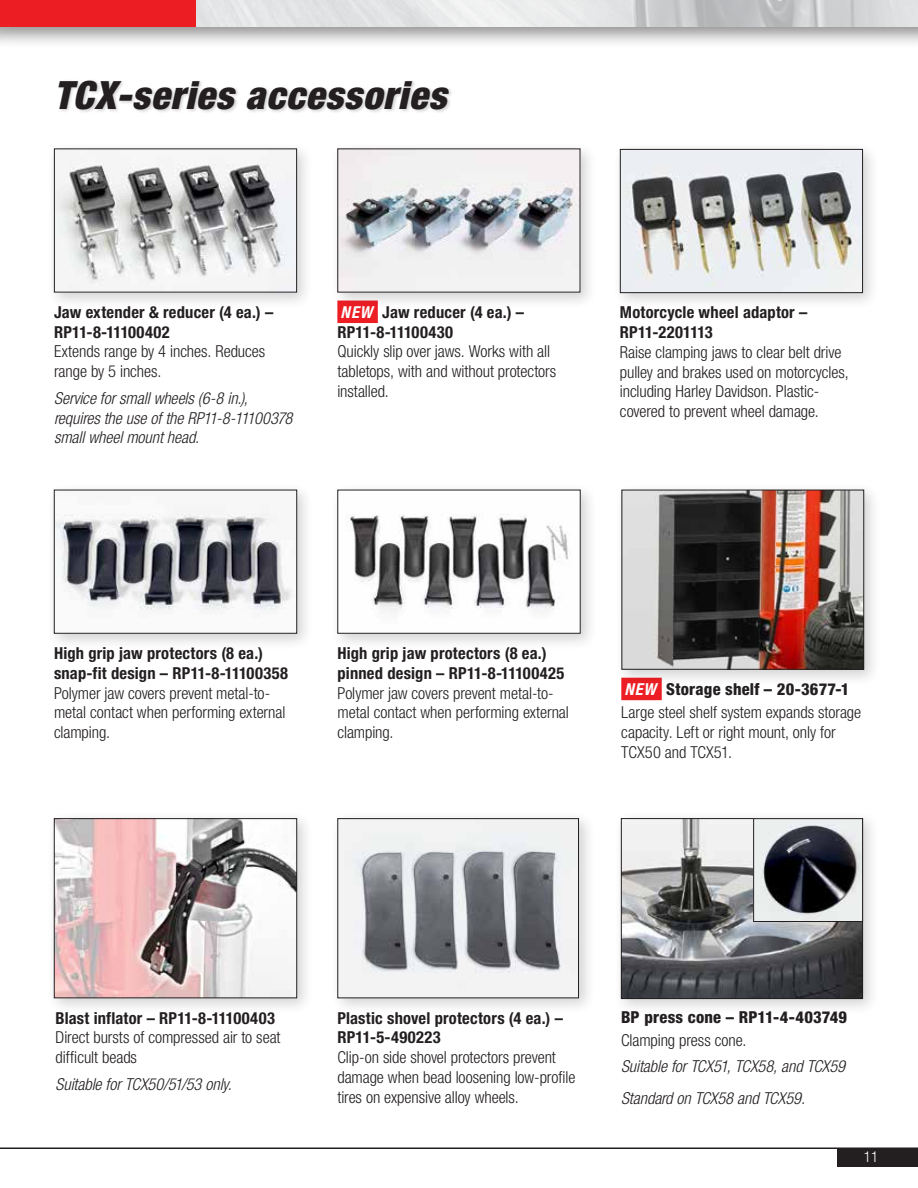
<style>
.page{position:relative;width:918px;height:1188px;background:#fff}
.page>*{position:absolute;margin:0;border:0;box-sizing:border-box;transform-origin:0 0}
.t1{font:italic 900 condensed 39px "Helvetica Neue LT Std";letter-spacing:.025em;color:#231f20}
.t2{font:300 condensed 16.5px/19.8px "Helvetica Neue LT Std";letter-spacing:-.005em;color:#231f20}
.t3{font:700 condensed 16.5px/19.8px "Helvetica Neue LT Std";letter-spacing:.015em;color:#231f20}
.t4{font:italic 300 condensed 16.5px/19.8px "Helvetica Neue LT Std";letter-spacing:-.005em;color:#231f20}
.t5{font:800 condensed 16.5px "Helvetica Neue LT Std";letter-spacing:.015em;color:#231f20}
.t6{font:300 condensed 15px "Helvetica Neue LT Std";color:#fff}
.s1{font-style:italic;color:#fff}
.s2{font-weight:700;font-style:italic;color:#fff}
.s3{font-weight:800}
</style>
<div class="page">
<div style="left:0;top:0;width:918px;height:49px;background:#231f20;opacity:.5"></div>
<img style="left:196px;top:0;width:722px;height:27px">
<div style="left:0;top:0;width:16px;height:49px;background:#231f20;opacity:.5"></div>
<div style="left:0;top:0;width:196px;height:27px;background:#ed1d24"></div>
<div style="left:837px;top:1148px;width:81px;height:19px;background:#231f20"></div>
<hr style="left:0;top:1148px;width:918px;height:1px;background:#231f20">
<div style="left:337px;top:301px;width:41px;height:22px;background:#ed1d24"></div>
<div style="left:47px;top:141px;width:267px;height:168px;background:#231f20;opacity:.2"></div>
<img style="left:56px;top:150px;width:239px;height:140px">
<div style="left:54px;top:148px;width:243px;height:144px;border:1px solid #231f20"></div>
<div style="left:330px;top:141px;width:267px;height:168px;background:#231f20;opacity:.2"></div>
<img style="left:339px;top:150px;width:239px;height:140px">
<div style="left:47px;top:483px;width:267px;height:168px;background:#231f20;opacity:.2"></div>
<img style="left:56px;top:492px;width:239px;height:140px">
<div style="left:54px;top:490px;width:243px;height:144px;border:1px solid #231f20"></div>
<div style="left:330px;top:483px;width:268px;height:168px;background:#231f20;opacity:.2"></div>
<img style="left:339px;top:492px;width:240px;height:140px">
<div style="left:337px;top:490px;width:244px;height:144px;border:1px solid #231f20"></div>
<div style="left:47px;top:811px;width:267px;height:204px;background:#231f20;opacity:.2"></div>
<img style="left:56px;top:820px;width:239px;height:176px">
<div style="left:54px;top:818px;width:243px;height:180px;border:1px solid #231f20"></div>
<div style="left:613px;top:142px;width:267px;height:168px;background:#231f20;opacity:.2"></div>
<img style="left:622px;top:151px;width:239px;height:140px">
<div style="left:620px;top:149px;width:243px;height:144px;border:1px solid #231f20"></div>
<div style="left:330px;top:811px;width:266px;height:204px;background:#231f20;opacity:.2"></div>
<img style="left:339px;top:820px;width:238px;height:176px">
<div style="left:337px;top:818px;width:242px;height:180px;border:1px solid #231f20"></div>
<div style="left:57px;top:79px;width:397px;height:35px;background:#231f20;opacity:.2"></div>
<div style="left:614px;top:811px;width:266px;height:205px;background:#231f20;opacity:.2"></div>
<img style="left:623px;top:820px;width:238px;height:177px">
<div style="left:621px;top:818px;width:242px;height:181px;border:1px solid #231f20"></div>
<img style="left:755px;top:820px;width:106px;height:100px">
<div style="left:753px;top:818px;width:110px;height:104px;border:1px solid #231f20"></div>
<div style="left:621px;top:678px;width:41px;height:22px;background:#ed1d24"></div>
<div style="left:614px;top:483px;width:267px;height:204px;background:#231f20;opacity:.2"></div>
<img style="left:624px;top:492px;width:238px;height:176px">
<div style="left:622px;top:490px;width:242px;height:180px;border:1px solid #231f20"></div>
<h1 class="t1" style="left:54px;top:71px;width:394px">TCX-series accessories</h1>
<p class="t3" style="left:54px;top:302px;width:221px">Jaw extender &amp; reducer (4 ea.) –<br>RP11-8-11100402</p>
<p class="t2" style="left:54px;top:342px;width:213px">Extends range by 4 inches. Reduces range by 5 inches.</p>
<p class="t4" style="left:54px;top:388px;width:240px">Service for small wheels (6-8 in.), requires the use of the RP11-8-11100378 small wheel mount head.</p>
<p class="t3" style="left:337px;top:302px;width:188px"><span class="s1">NEW</span> Jaw reducer (4 ea.) –<br>RP11-8-11100430</p>
<p class="t2" style="left:337px;top:342px;width:220px">Quickly slip over jaws. Works with all tabletops, with and without protectors installed.</p>
<p class="t3" style="left:620px;top:302px;width:189px">Motorcycle wheel adaptor –<br>RP11-2201113</p>
<p class="t2" style="left:620px;top:342px;width:230px">Raise clamping jaws to clear belt drive pulley and brakes used on motorcycles, including Harley Davidson. Plastic&shy;covered to prevent wheel damage.</p>
<p class="t3" style="left:54px;top:643px;width:236px">High grip jaw protectors (8 ea.) snap-fit design – RP11-8-11100358</p>
<p class="t2" style="left:54px;top:683px;width:233px">Polymer jaw covers prevent metal-to&shy;metal contact when performing external clamping.</p>
<p class="t3" style="left:338px;top:643px;width:228px">High grip jaw protectors (8 ea.) pinned design – RP11-8-11100425</p>
<p class="t2" style="left:338px;top:683px;width:233px">Polymer jaw covers prevent metal-to&shy;metal contact when performing external clamping.</p>
<p class="t2" style="left:621px;top:677px;width:241px;line-height:23.1px"><span class="s2">NEW</span> <span class="s3">Storage shelf – 20-3677-1<br></span>Large steel shelf system expands storage</p>
<p class="t2" style="left:621px;top:722px;width:216px">capacity. Left or right mount, only for<br>TCX50 and TCX51.</p>
<p class="t3" style="left:56px;top:1008px;width:221px">Blast inflator – RP11-8-11100403</p>
<p class="t2" style="left:56px;top:1027px;width:227px">Direct bursts of compressed air to seat difficult beads</p>
<p class="t4" style="left:56px;top:1074px;width:178px">Suitable for TCX50/51/53 only.</p>
<p class="t3" style="left:337px;top:1008px;width:227px">Plastic shovel protectors (4 ea.) –<br>RP11-5-490223</p>
<p class="t2" style="left:337px;top:1047px;width:240px">Clip-on side shovel protectors prevent damage when bead loosening low-profile tires on expensive alloy wheels.</p>
<p class="t5" style="left:621px;top:1007px;width:228px">BP press cone – RP11-4-403749</p>
<p class="t2" style="left:621px;top:1030px;width:127px">Clamping press cone.</p>
<p class="t4" style="left:621px;top:1051px;width:226px;line-height:31.7px">Suitable for TCX51, TCX58, and TCX59<br>Standard on TCX58 and TCX59.</p>
<p class="t6" style="left:864px;top:1148px;width:16px">11</p>
</div>
